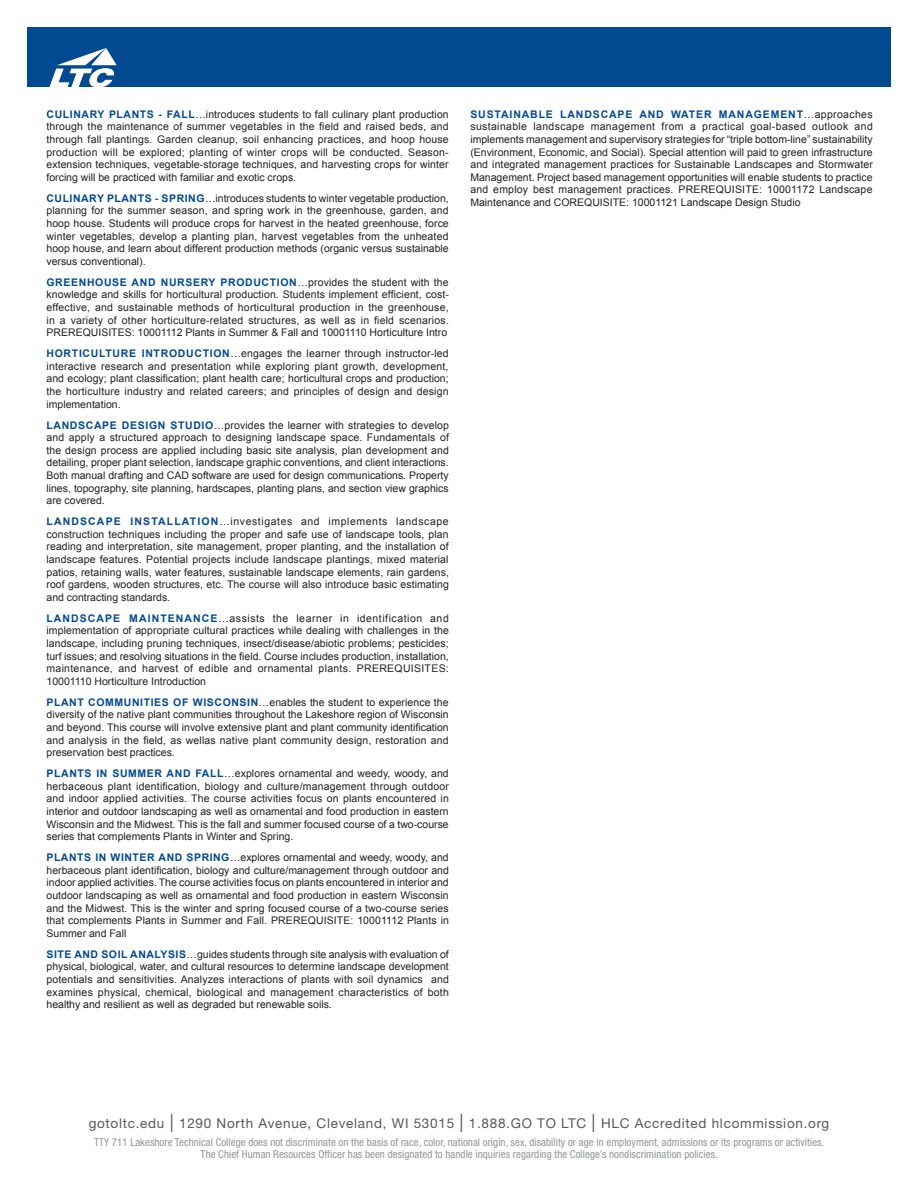
<style>
.page{position:relative;width:918px;height:1188px;background:#fff}
.page>*{position:absolute;margin:0;border:0;box-sizing:border-box;transform-origin:0 0}
.t1{font:13.5px "Helvetica Neue";letter-spacing:.055em;color:#57585a}
.t2{font:condensed 10.8px/12px "Helvetica Neue";letter-spacing:.005em;color:#939598;text-align:center}
.t3{font:10.5px/12.6px "Arial";color:#231f20;text-align:justify}
.s1{font-weight:700;color:#014a91}
.s2{font-size:18px}
</style>
<div class="page">
<div style="left:27px;top:27px;width:864px;height:60px;background:#014a91"></div>
<svg style="left:49px;top:48px;width:68px;height:39px"></svg>
<p class="t3" style="left:46px;top:108px;width:404px"><span class="s1">CULINARY PLANTS - FALL</span>…introduces students to fall culinary plant production through the maintenance of summer vegetables in the field and raised beds, and through fall plantings. Garden cleanup, soil enhancing practices, and hoop house production will be explored; planting of winter crops will be conducted. Season&shy;extension techniques, vegetable-storage techniques, and harvesting crops for winter forcing will be practiced with familiar and exotic crops.</p>
<p class="t3" style="left:46px;top:192px;width:404px"><span class="s1">CULINARY PLANTS - SPRING</span>…introduces students to winter vegetable production, planning for the summer season, and spring work in the greenhouse, garden, and hoop house. Students will produce crops for harvest in the heated greenhouse, force winter vegetables, develop a planting plan, harvest vegetables from the unheated hoop house, and learn about different production methods (organic versus sustainable versus conventional).</p>
<p class="t3" style="left:46px;top:276px;width:404px"><span class="s1">GREENHOUSE AND NURSERY PRODUCTION</span>…provides the student with the knowledge and skills for horticultural production. Students implement efficient, cost&shy;effective, and sustainable methods of horticultural production in the greenhouse, in a variety of other horticulture-related structures, as well as in field scenarios.<br>PREREQUISITES: 10001112 Plants in Summer &amp; Fall and 10001110 Horticulture Intro</p>
<p class="t3" style="left:46px;top:347px;width:404px"><span class="s1">HORTICULTURE INTRODUCTION</span>…engages the learner through instructor-led interactive research and presentation while exploring plant growth, development, and ecology; plant classification; plant health care; horticultural crops and production; the horticulture industry and related careers; and principles of design and design implementation.</p>
<p class="t3" style="left:46px;top:419px;width:404px"><span class="s1">LANDSCAPE DESIGN STUDIO</span>…provides the learner with strategies to develop and apply a structured approach to designing landscape space. Fundamentals of the design process are applied including basic site analysis, plan development and detailing, proper plant selection, landscape graphic conventions, and client interactions.<br>Both manual drafting and CAD software are used for design communications. Property lines, topography, site planning, hardscapes, planting plans, and section view graphics are covered.</p>
<p class="t3" style="left:46px;top:515px;width:404px"><span class="s1">LANDSCAPE INSTALLATION</span>…investigates and implements landscape construction techniques including the proper and safe use of landscape tools, plan reading and interpretation, site management, proper planting, and the installation of landscape features. Potential projects include landscape plantings, mixed material patios, retaining walls, water features, sustainable landscape elements, rain gardens, roof gardens, wooden structures, etc. The course will also introduce basic estimating and contracting standards.</p>
<p class="t3" style="left:46px;top:612px;width:404px"><span class="s1">LANDSCAPE MAINTENANCE</span>…assists the learner in identification and implementation of appropriate cultural practices while dealing with challenges in the landscape, including pruning techniques, insect/disease/abiotic problems; pesticides; turf issues; and resolving situations in the field. Course includes production, installation, maintenance, and harvest of edible and ornamental plants. PREREQUISITES:<br>10001110 Horticulture Introduction</p>
<p class="t3" style="left:46px;top:696px;width:404px"><span class="s1">PLANT COMMUNITIES OF WISCONSIN</span>…enables the student to experience the diversity of the native plant communities throughout the Lakeshore region of Wisconsin and beyond. This course will involve extensive plant and plant community identification and analysis in the field, as wellas native plant community design, restoration and preservation best practices.</p>
<p class="t3" style="left:46px;top:767px;width:404px"><span class="s1">PLANTS IN SUMMER AND FALL</span>…explores ornamental and weedy, woody, and herbaceous plant identification, biology and culture/management through outdoor and indoor applied activities. The course activities focus on plants encountered in interior and outdoor landscaping as well as ornamental and food production in eastern Wisconsin and the Midwest. This is the fall and summer focused course of a two-course series that complements Plants in Winter and Spring.</p>
<p class="t3" style="left:46px;top:851px;width:404px"><span class="s1">PLANTS IN WINTER AND SPRING</span>…explores ornamental and weedy, woody, and herbaceous plant identification, biology and culture/management through outdoor and indoor applied activities. The course activities focus on plants encountered in interior and outdoor landscaping as well as ornamental and food production in eastern Wisconsin and the Midwest. This is the winter and spring focused course of a two-course series that complements Plants in Summer and Fall. PREREQUISITE: 10001112 Plants in Summer and Fall</p>
<p class="t3" style="left:46px;top:948px;width:404px"><span class="s1">SITE AND SOIL ANALYSIS</span>…guides students through site analysis with evaluation of physical, biological, water, and cultural resources to determine landscape development potentials and sensitivities. Analyzes interactions of plants with soil dynamics and examines physical, chemical, biological and management characteristics of both healthy and resilient as well as degraded but renewable soils.</p>
<p class="t3" style="left:470px;top:108px;width:404px"><span class="s1">SUSTAINABLE LANDSCAPE AND WATER MANAGEMENT</span>…approaches sustainable landscape management from a practical goal-based outlook and implements management and supervisory strategies for “triple bottom-line” sustainability (Environment, Economic, and Social). Special attention will paid to green infrastructure and integrated management practices for Sustainable Landscapes and Stormwater Management. Project based management opportunities will enable students to practice and employ best management practices. PREREQUISITE: 10001172 Landscape Maintenance and COREQUISITE: 10001121 Landscape Design Studio</p>
<p class="t1" style="left:89px;top:1115px;width:742px">gotoltc.edu <span class="s2">|</span> 1290 North Avenue, Cleveland, WI 53015 <span class="s2">|</span> 1.888.GO TO LTC <span class="s2">|</span> HLC Accredited hlcommission.org</p>
<p class="t2" style="left:94px;top:1136px;width:732px">TTY 711 Lakeshore Technical College does not discriminate on the basis of race, color, national origin, sex, disability or age in employment, admissions or its programs or activities.<br>The Chief Human Resources Officer has been designated to handle inquiries regarding the College’s nondiscrimination policies.</p>
</div>
